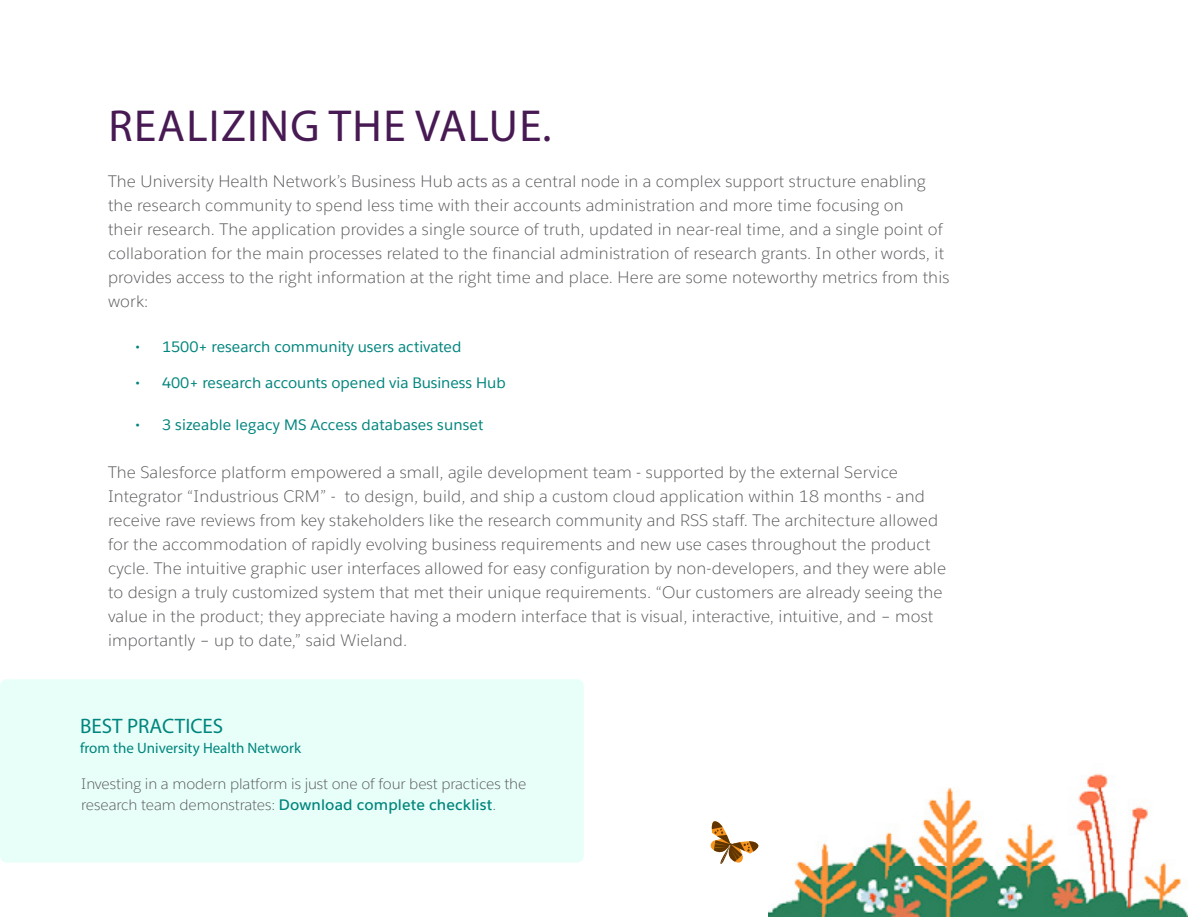
<style>
.page{position:relative;width:1188px;height:918px;background:#fff}
.page>*{position:absolute;margin:0;border:0;box-sizing:border-box;transform-origin:0 0}
.t1{font:45px "Myriad Pro";letter-spacing:.03em;color:#481a54}
.t2{font:21px "Myriad Pro";color:#00857d}
.t3{font:300 16.5px/24px "Salesforce Sans";letter-spacing:.01em;color:#59575c}
.t4{font:15px "Salesforce Sans";color:#00857d}
.t5{font:300 15px/21px "Salesforce Sans";letter-spacing:-.005em;color:#59575c}
.t6{font:15px "Myriad Pro";color:#00857d}
.s1{font-weight:600;color:#00857c}
</style>
<div class="page">
<div style="left:0;top:679px;width:584px;height:184px;background:#e8fff9;border-radius:7px"></div>
<img style="left:769px;top:773px;width:419px;height:144px">
<svg style="left:710px;top:821px;width:49px;height:43px"></svg>
<h1 class="t1" style="left:108px;top:98px;width:445px">REALIZING THE VALUE.</h1>
<p class="t3" style="left:108px;top:169px;width:843px">The University Health Network’s Business Hub acts as a central node in a complex support structure enabling the research community to spend less time with their accounts administration and more time focusing on<br>their research. The application provides a single source of truth, updated in near-real time, and a single point of collaboration for the main processes related to the financial administration of research grants. In other words, it provides access to the right information at the right time and place. Here are some noteworthy metrics from this work:</p>
<p class="t4" style="left:135px;top:337px;width:328px">• 1500+ research community users activated</p>
<p class="t4" style="left:135px;top:373px;width:372px">• 400+ research accounts opened via Business Hub</p>
<p class="t4" style="left:135px;top:415px;width:350px">• 3 sizeable legacy MS Access databases sunset</p>
<p class="t3" style="left:108px;top:460px;width:840px">The Salesforce platform empowered a small, agile development team - supported by the external Service Integrator “Industrious CRM” - to design, build, and ship a custom cloud application within 18 months - and receive rave reviews from key stakeholders like the research community and RSS staff. The architecture allowed for the accommodation of rapidly evolving business requirements and new use cases throughout the product cycle. The intuitive graphic user interfaces allowed for easy configuration by non-developers, and they were able to design a truly customized system that met their unique requirements. “Our customers are already seeing the value in the product; they appreciate having a modern interface that is visual, interactive, intuitive, and – most importantly – up to date,” said Wieland.</p>
<p class="t2" style="left:80px;top:713px;width:145px">BEST PRACTICES</p>
<p class="t6" style="left:80px;top:738px;width:223px">from the University Health Network</p>
<p class="t5" style="left:81px;top:773px;width:447px">Investing in a modern platform is just one of four best practices the research team demonstrates: <span class="s1">Download complete checklist</span>.</p>
</div>
